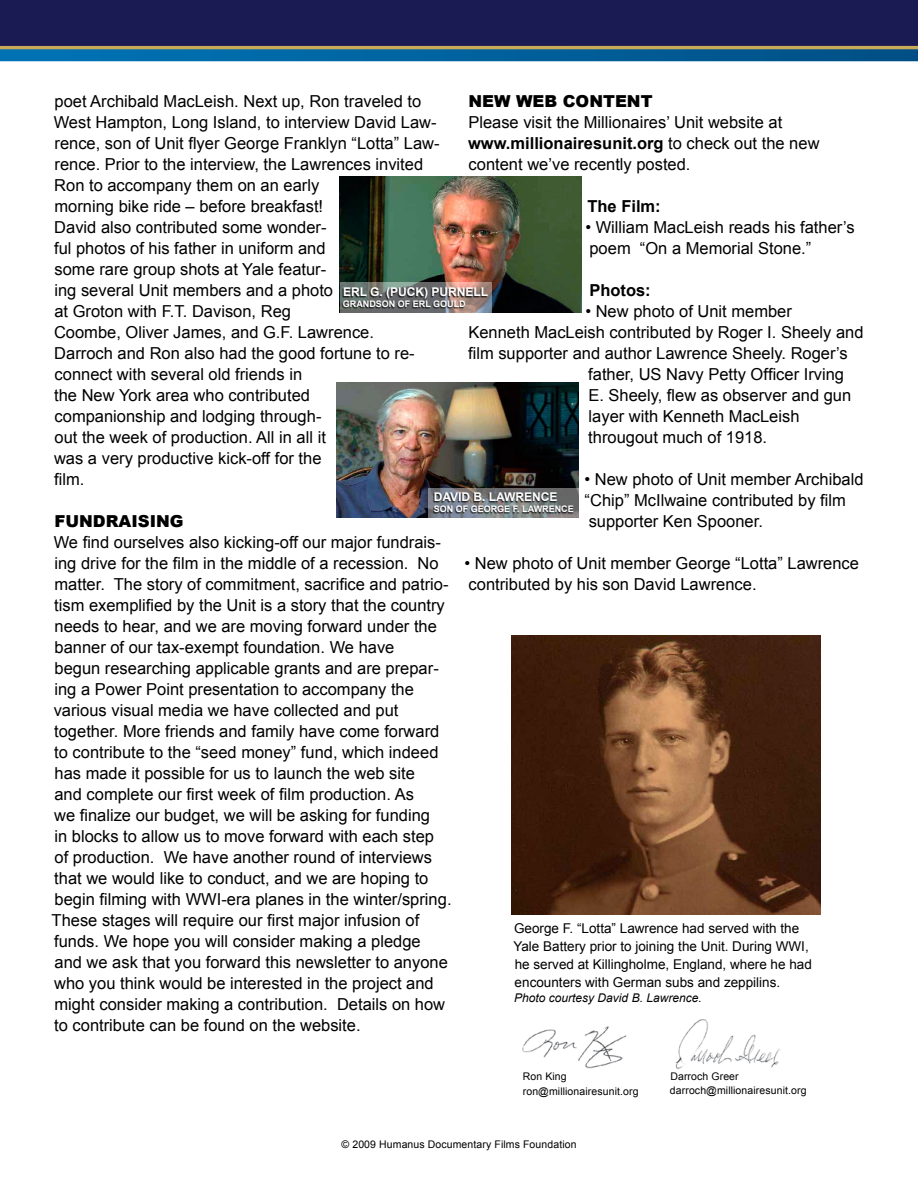
<style>
.page{position:relative;width:918px;height:1188px;background:#fff}
.page>*{position:absolute;margin:0;border:0;box-sizing:border-box;transform-origin:0 0}
.t1{font:16.5px/21px "Arial";color:#000}
.t2{font:900 16.5px "Arial";color:#000}
.t3{font:700 16.5px "Arial";color:#000}
.t4{font:13.5px/18px "Arial";color:#000}
.t5{font:700 12px "Arial";color:#fff}
.t6{font:italic 12px "Arial";color:#000}
.t7{font:10.5px/14.4px "Arial";letter-spacing:.01em;color:#000}
.t8{font:700 9px "Arial";color:#fff}
.s1{font-weight:700}
</style>
<div class="page">
<div style="left:0;top:0;width:918px;height:46px;background:#1b1b54"></div>
<div style="left:0;top:46px;width:918px;height:6px;background:#c8aa57"></div>
<svg style="left:0;top:49px;width:918px;height:12px;background:#04639c"></svg>
<img style="left:522px;top:1026px;width:105px;height:43px">
<img style="left:675px;top:1019px;width:105px;height:50px">
<img style="left:337px;top:382px;width:241px;height:136px">
<svg style="left:428px;top:488px;width:150px;height:30px"></svg>
<div style="left:433px;top:493px;width:164px;height:37px;background:#000;opacity:.75"></div>
<img style="left:340px;top:176px;width:241px;height:136px">
<svg style="left:340px;top:282px;width:151px;height:31px"></svg>
<div style="left:342px;top:288px;width:172px;height:35px;background:#000;opacity:.75"></div>
<img style="left:512px;top:635px;width:308px;height:280px">
<p class="t2" style="left:468px;top:92px;width:186px">NEW WEB CONTENT</p>
<p class="t1" style="left:468px;top:112px;width:353px">Please visit the Millionaires’ Unit website at <span class="s1">www.millionairesunit.org</span> to check out the new content we’ve recently posted.</p>
<p class="t3" style="left:587px;top:197px;width:75px">The Film:</p>
<p class="t1" style="left:585px;top:217px;width:271px">• William MacLeish reads his father’s poem “On a Memorial Stone.”</p>
<p class="t3" style="left:589px;top:281px;width:63px">Photos:</p>
<p class="t1" style="left:585px;top:301px;width:208px">• New photo of Unit member</p>
<p class="t1" style="left:468px;top:322px;width:397px">Kenneth MacLeish contributed by Roger I. Sheely and</p>
<p class="t1" style="left:468px;top:343px;width:381px">film supporter and author Lawrence Sheely. Roger’s</p>
<p class="t1" style="left:588px;top:364px;width:257px">father, US Navy Petty Officer Irving</p>
<p class="t1" style="left:588px;top:385px;width:264px">E. Sheely, flew as observer and gun</p>
<p class="t1" style="left:589px;top:406px;width:212px">layer with Kenneth MacLeish</p>
<p class="t1" style="left:588px;top:427px;width:180px">througout much of 1918.</p>
<p class="t1" style="left:585px;top:469px;width:281px">• New photo of Unit member Archibald “Chip” McIlwaine contributed by film supporter Ken Spooner.</p>
<p class="t1" style="left:464px;top:553px;width:396px">• New photo of Unit member George “Lotta” Lawrence contributed by his son David Lawrence.</p>
<p class="t1" style="left:54px;top:91px;width:387px">poet Archibald MacLeish. Next up, Ron traveled to West Hampton, Long Island, to interview David Law&shy;rence, son of Unit flyer George Franklyn “Lotta” Law&shy;rence. Prior to the interview, the Lawrences invited Ron to accompany them on an early<br>morning bike ride – before breakfast!<br>David also contributed some wonder-<br>ful photos of his father in uniform and<br>some rare group shots at Yale featur-<br>ing several Unit members and a photo<br>at Groton with F.T. Davison, Reg<br>Coombe, Oliver James, and G.F. Lawrence.<br>Darroch and Ron also had the good fortune to re&shy;connect with several old friends in<br>the New York area who contributed<br>companionship and lodging through-<br>out the week of production. All in all it<br>was a very productive kick-off for the<br>film.</p>
<p class="t2" style="left:54px;top:512px;width:131px">FUNDRAISING</p>
<p class="t1" style="left:52px;top:532px;width:401px">We find ourselves also kicking-off our major fundrais&shy;ing drive for the film in the middle of a recession. No matter. The story of commitment, sacrifice and patrio&shy;tism exemplified by the Unit is a story that the country needs to hear, and we are moving forward under the banner of our tax-exempt foundation. We have<br>begun researching applicable grants and are prepar&shy;ing a Power Point presentation to accompany the various visual media we have collected and put together. More friends and family have come forward to contribute to the “seed money” fund, which indeed has made it possible for us to launch the web site<br>and complete our first week of film production. As<br>we finalize our budget, we will be asking for funding<br>in blocks to allow us to move forward with each step<br>of production. We have another round of interviews that we would like to conduct, and we are hoping to begin filming with WWI-era planes in the winter/spring.<br>These stages will require our first major infusion of funds. We hope you will consider making a pledge<br>and we ask that you forward this newsletter to anyone who you think would be interested in the project and might consider making a contribution. Details on how to contribute can be found on the website.</p>
<p class="t5" style="left:343px;top:285px;width:147px">ERL G. (PUCK) PURNELL</p>
<p class="t8" style="left:343px;top:299px;width:124px">GRANDSON OF ERL GOULD</p>
<p class="t5" style="left:434px;top:490px;width:125px">DAVID B. LAWRENCE</p>
<p class="t8" style="left:434px;top:504px;width:142px">SON OF GEORGE F. LAWRENCE</p>
<p class="t4" style="left:513px;top:919px;width:300px">George F. “Lotta” Lawrence had served with the Yale Battery prior to joining the Unit. During WWI, he served at Killingholme, England, where he had encounters with German subs and zeppilins.</p>
<p class="t6" style="left:514px;top:991px;width:189px">Photo courtesy David B. Lawrence.</p>
<p class="t7" style="left:523px;top:1069px;width:117px">Ron King ron@millionairesunit.org</p>
<p class="t7" style="left:670px;top:1069px;width:138px">Darroch Greer darroch@millionairesunit.org</p>
<p class="t7" style="left:342px;top:1137px;width:237px">© 2009 Humanus Documentary Films Foundation</p>
</div>
